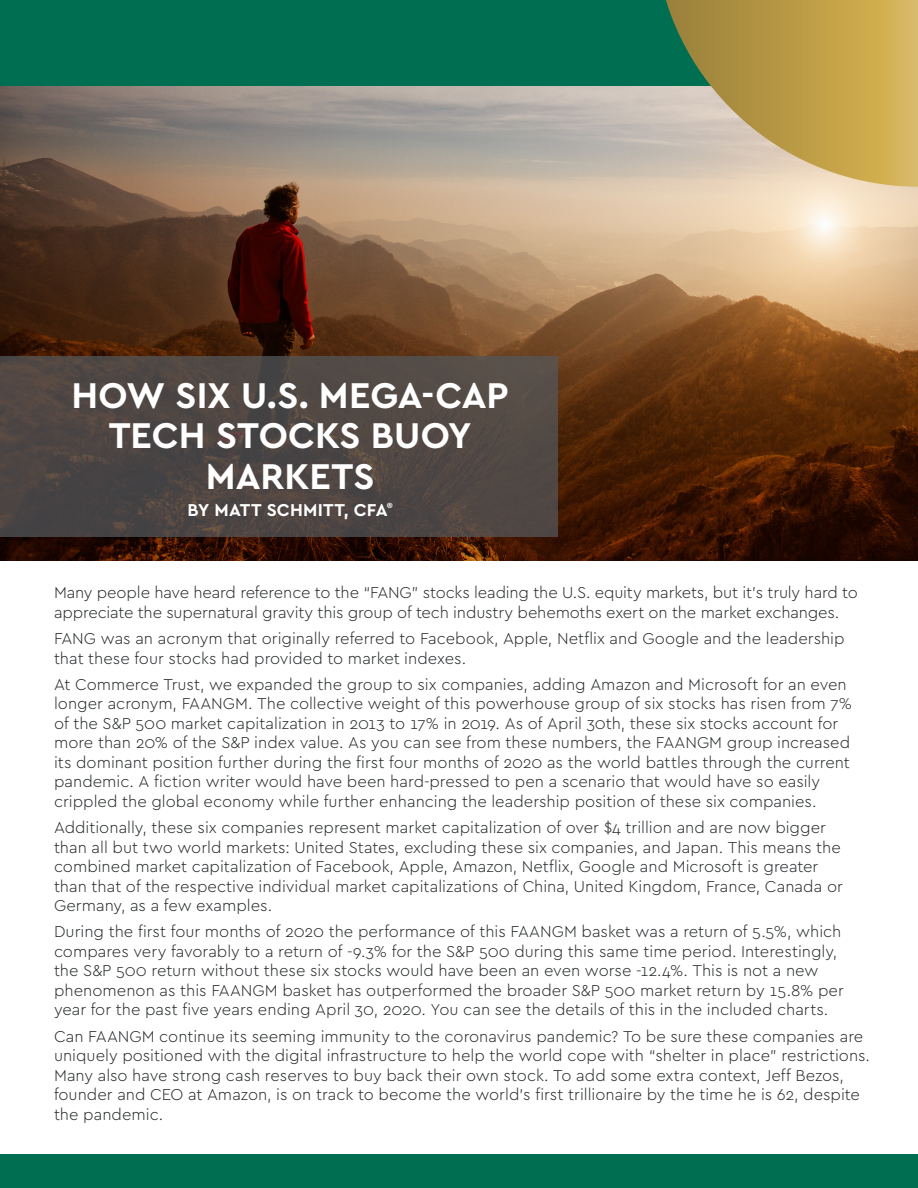
<style>
.page{position:relative;width:918px;height:1188px;background:#fff}
.page>*{position:absolute;margin:0;border:0;box-sizing:border-box;transform-origin:0 0}
.t1{font:700 37.5px/40.5px "Cera";color:#fff;text-align:center}
.t2{font:700 18px "Cera";letter-spacing:.01em;color:#fff}
.t3{font:300 16.5px/19.5px "Cera";color:#242729}
</style>
<div class="page">
<img style="left:0;top:86px;width:918px;height:475px">
<div style="left:0;top:356px;width:558px;height:181px;background:linear-gradient(to right,#4b4443,#534a45)"></div>
<div style="left:0;top:0;width:918px;height:86px;background:#006e51"></div>
<svg style="left:666px;top:0;width:252px;height:187px;background:#bfa865"></svg>
<div style="left:0;top:1154px;width:918px;height:34px;background:#006e51"></div>
<p class="t1" style="left:71px;top:373px;width:439px">HOW SIX U.S. MEGA-CAP<br>TECH STOCKS BUOY<br>MARKETS</p>
<p class="t2" style="left:188px;top:498px;width:207px">BY MATT SCHMITT, CFA<sup>®</sup></p>
<p class="t3" style="left:54px;top:582px;width:805px">Many people have heard reference to the “FANG” stocks leading the U.S. equity markets, but it’s truly hard to appreciate the supernatural gravity this group of tech industry behemoths exert on the market exchanges.</p>
<p class="t3" style="left:54px;top:628px;width:792px">FANG was an acronym that originally referred to Facebook, Apple, Netflix and Google and the leadership that these four stocks had provided to market indexes.</p>
<p class="t3" style="left:54px;top:674px;width:799px">At Commerce Trust, we expanded the group to six companies, adding Amazon and Microsoft for an even longer acronym, FAANGM. The collective weight of this powerhouse group of six stocks has risen from 7% of the S&amp;P 500 market capitalization in 2013 to 17% in 2019. As of April 30th, these six stocks account for more than 20% of the S&amp;P index value. As you can see from these numbers, the FAANGM group increased its dominant position further during the first four months of 2020 as the world battles through the current pandemic. A fiction writer would have been hard-pressed to pen a scenario that would have so easily crippled the global economy while further enhancing the leadership position of these six companies.</p>
<p class="t3" style="left:54px;top:817px;width:790px">Additionally, these six companies represent market capitalization of over $4 trillion and are now bigger than all but two world markets: United States, excluding these six companies, and Japan. This means the combined market capitalization of Facebook, Apple, Amazon, Netflix, Google and Microsoft is greater than that of the respective individual market capitalizations of China, United Kingdom, France, Canada or Germany, as a few examples.</p>
<p class="t3" style="left:54px;top:921px;width:791px">During the first four months of 2020 the performance of this FAANGM basket was a return of 5.5%, which compares very favorably to a return of -9.3% for the S&amp;P 500 during this same time period. Interestingly, the S&amp;P 500 return without these six stocks would have been an even worse -12.4%. This is not a new phenomenon as this FAANGM basket has outperformed the broader S&amp;P 500 market return by 15.8% per year for the past five years ending April 30, 2020. You can see the details of this in the included charts.</p>
<p class="t3" style="left:54px;top:1026px;width:818px">Can FAANGM continue its seeming immunity to the coronavirus pandemic? To be sure these companies are uniquely positioned with the digital infrastructure to help the world cope with “shelter in place” restrictions.<br>Many also have strong cash reserves to buy back their own stock. To add some extra context, Jeff Bezos, founder and CEO at Amazon, is on track to become the world’s first trillionaire by the time he is 62, despite the pandemic.</p>
</div>
